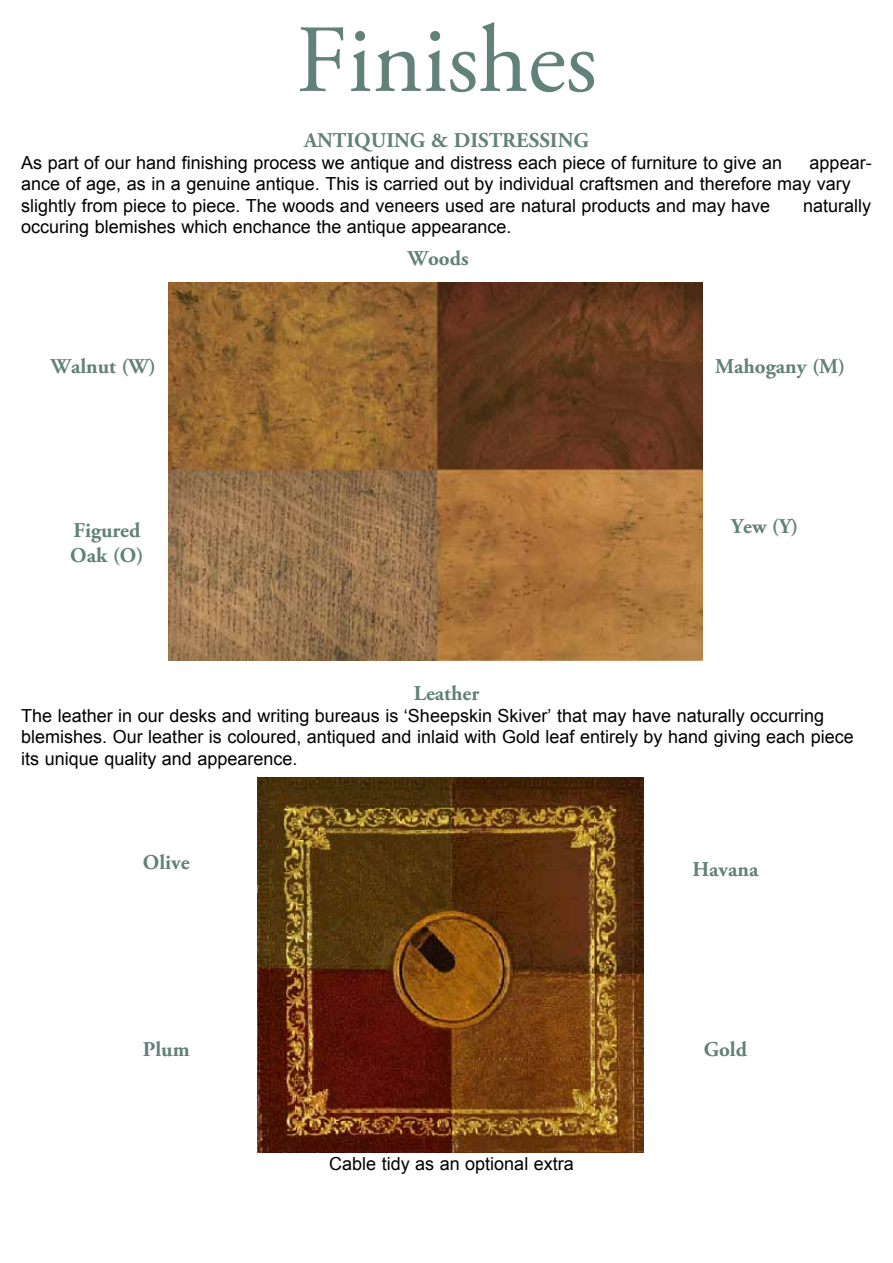
<style>
.page{position:relative;width:893px;height:1263px;background:#fff}
.page>*{position:absolute;margin:0;border:0;box-sizing:border-box;transform-origin:0 0}
.t1{font:96px "Adobe Garamond Pro";color:#628178}
.t2{font:700 21px/25.2px "Adobe Garamond Pro";color:#628178}
.t3{font:18px/21.6px "Arial";color:#000}
</style>
<div class="page">
<img style="left:258px;top:778px;width:385px;height:374px">
<img style="left:169px;top:282px;width:534px;height:378px">
<h1 class="t1" style="left:296px;top:3px;width:302px">Finishes</h1>
<p class="t2" style="left:304px;top:128px;width:286px">ANTIQUING &amp; DISTRESSING</p>
<p class="t3" style="left:21px;top:152px;width:762px">As part of our hand finishing process we antique and distress each piece of furniture to give an</p>
<p class="t3" style="left:21px;top:152px;width:852px;text-indent:788px">appear&shy;ance of age, as in a genuine antique. This is carried out by individual craftsmen and therefore may vary slightly from piece to piece. The woods and veneers used are natural products and may have</p>
<p class="t3" style="left:803px;top:195px;width:70px">naturally</p>
<p class="t3" style="left:21px;top:217px;width:492px">occuring blemishes which enchance the antique appearance.</p>
<p class="t2" style="left:408px;top:247px;width:62px">Woods</p>
<p class="t2" style="left:51px;top:354px;width:107px">Walnut (W)</p>
<p class="t2" style="left:70px;top:518px;width:75px">Figured<br>Oak (O)</p>
<p class="t2" style="left:715px;top:355px;width:132px">Mahogany (M)</p>
<p class="t2" style="left:731px;top:514px;width:69px">Yew (Y)</p>
<p class="t2" style="left:414px;top:681px;width:67px">Leather</p>
<p class="t3" style="left:21px;top:705px;width:834px">The leather in our desks and writing bureaus is ‘Sheepskin Skiver’ that may have naturally occurring blemishes. Our leather is coloured, antiqued and inlaid with Gold leaf entirely by hand giving each piece its unique quality and appearence.</p>
<p class="t2" style="left:143px;top:850px;width:48px">Olive</p>
<p class="t2" style="left:143px;top:1037px;width:48px">Plum</p>
<p class="t3" style="left:329px;top:1152px;width:246px">Cable tidy as an optional extra</p>
<p class="t2" style="left:692px;top:857px;width:67px">Havana</p>
<p class="t2" style="left:704px;top:1037px;width:45px">Gold</p>
</div>
